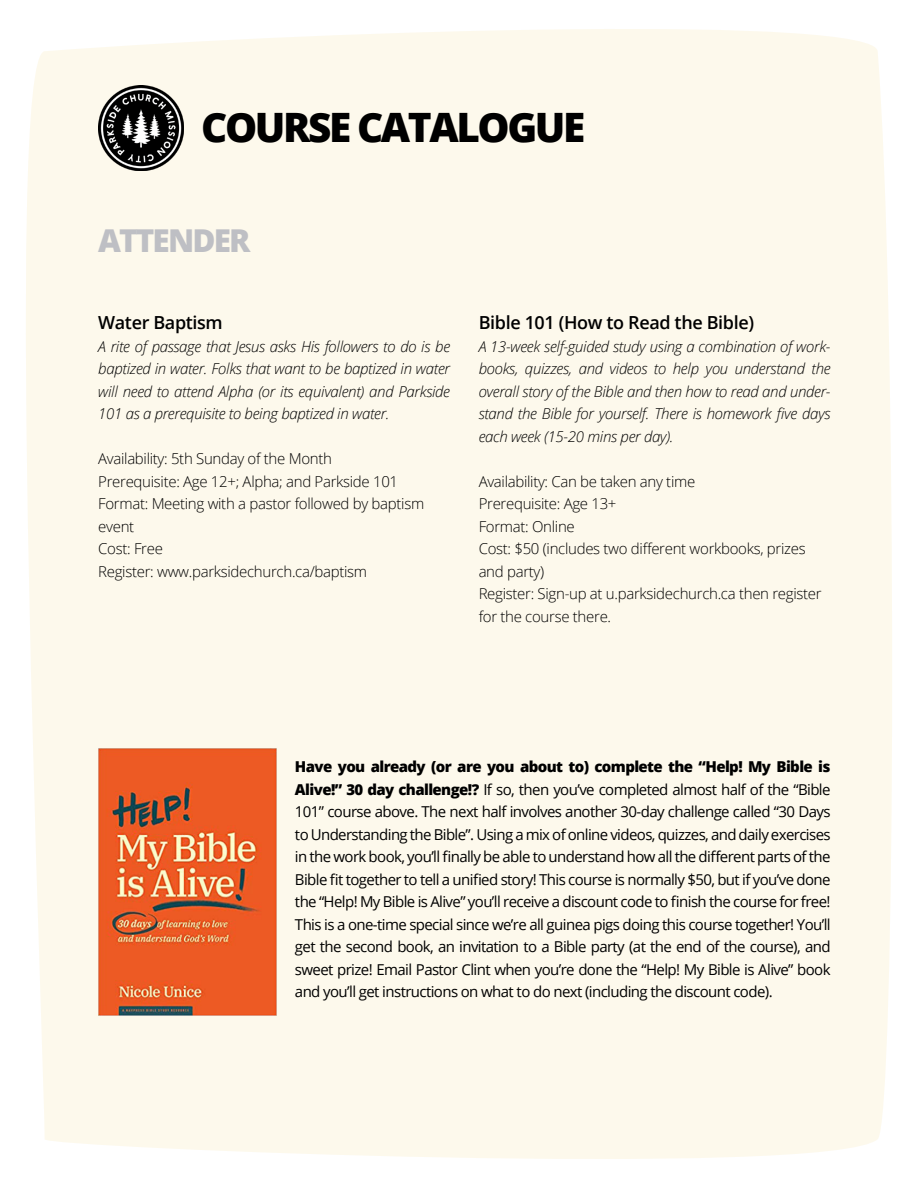
<style>
.page{position:relative;width:918px;height:1188px;background:#fff}
.page>*{position:absolute;margin:0;border:0;box-sizing:border-box;transform-origin:0 0}
.t1{font:800 40.5px "Open Sans";letter-spacing:-.06em;color:#000}
.t2{font:800 31.5px "Open Sans";letter-spacing:-.06em;color:#bebfc4}
.t3{font:600 18px "Open Sans";letter-spacing:-.02em;color:#000}
.t4{font:15px/22.5px "Open Sans";letter-spacing:-.04em;color:#000;text-align:justify}
.t5{font:italic 300 15px/22.5px "Open Sans";letter-spacing:-.02em;color:#000;text-align:justify}
.t6{font:300 15px/22.5px "Open Sans";letter-spacing:-.02em;color:#000}
.s1{font-weight:800}
</style>
<div class="page">
<div style="left:26px;top:29px;width:866px;height:1130px;background:#fdf9ec"></div>
<img style="left:98px;top:85px;width:86px;height:86px">
<img style="left:98px;top:748px;width:178px;height:267px">
<p class="t1" style="left:201px;top:97px;width:386px">COURSE CATALOGUE</p>
<p class="t2" style="left:98px;top:217px;width:154px">ATTENDER</p>
<p class="t3" style="left:98px;top:311px;width:126px">Water Baptism</p>
<p class="t5" style="left:98px;top:335px;width:353px">A rite of passage that Jesus asks His followers to do is be baptized in water. Folks that want to be baptized in water will need to attend Alpha (or its equivalent) and Parkside 101 as a prerequisite to being baptized in water.</p>
<p class="t6" style="left:98px;top:447px;width:235px">Availability: 5th Sunday of the Month</p>
<p class="t6" style="left:98px;top:470px;width:301px">Prerequisite: Age 12+; Alpha; and Parkside 101</p>
<p class="t6" style="left:98px;top:492px;width:328px">Format: Meeting with a pastor followed by baptism event</p>
<p class="t6" style="left:98px;top:537px;width:66px">Cost: Free</p>
<p class="t6" style="left:98px;top:560px;width:270px">Register: www.parksidechurch.ca/baptism</p>
<p class="t3" style="left:479px;top:311px;width:277px">Bible 101 (How to Read the Bible)</p>
<p class="t5" style="left:479px;top:335px;width:353px">A 13-week self-guided study using a combination of work&shy;books, quizzes, and videos to help you understand the overall story of the Bible and then how to read and under&shy;stand the Bible for yourself. There is homework five days each week (15-20 mins per day).</p>
<p class="t6" style="left:479px;top:470px;width:218px">Availability: Can be taken any time</p>
<p class="t6" style="left:479px;top:492px;width:139px">Prerequisite: Age 13+</p>
<p class="t6" style="left:479px;top:515px;width:98px">Format: Online</p>
<p class="t6" style="left:479px;top:537px;width:329px">Cost: $50 (includes two different workbooks, prizes and party)</p>
<p class="t6" style="left:479px;top:582px;width:345px">Register: Sign-up at u.parksidechurch.ca then register for the course there.</p>
<p class="t4" style="left:295px;top:755px;width:537px"><span class="s1">Have you already (or are you about to) complete the “Help! My Bible is Alive!” 30 day challenge!?</span> If so, then you’ve completed almost half of the “Bible 101” course above. The next half involves another 30-day challenge called “30 Days to Understanding the Bible”. Using a mix of online videos, quizzes, and daily exercises in the work book, you’ll finally be able to understand how all the different parts of the Bible fit together to tell a unified story! This course is normally $50, but if you’ve done the “Help! My Bible is Alive” you’ll receive a discount code to finish the course for free!<br>This is a one-time special since we’re all guinea pigs doing this course together! You’ll get the second book, an invitation to a Bible party (at the end of the course), and sweet prize! Email Pastor Clint when you’re done the “Help! My Bible is Alive” book and you’ll get instructions on what to do next (including the discount code).</p>
</div>
